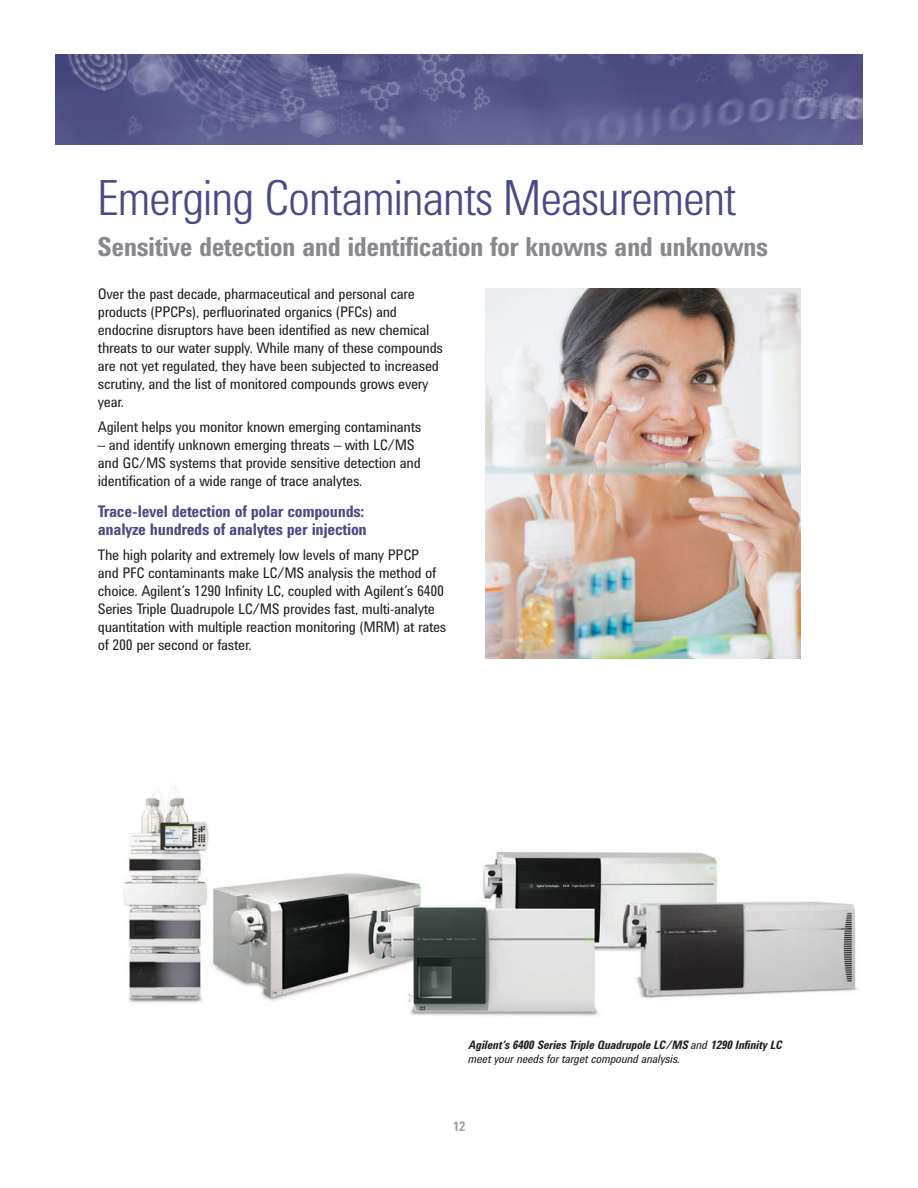
<style>
.page{position:relative;width:918px;height:1188px;background:#fff}
.page>*{position:absolute;margin:0;border:0;box-sizing:border-box;transform-origin:0 0}
.t1{font:300 49.8px "Agilent Condensed CFF";letter-spacing:-.02em;color:#4a4b84}
.t2{font:700 27px "Agilent Condensed CFF";letter-spacing:-.02em;color:#87898c}
.t3{font:700 16.5px/18px "Agilent Condensed CFF";letter-spacing:-.02em;color:#4a4b84}
.t4{font:15px/18px "Agilent Condensed CFF";letter-spacing:-.02em;color:#231f20}
.t5{font:700 13.5px "Agilent Condensed CFF";color:#a1a1a5}
.t6{font:italic 700 12px/13.5px "Agilent Condensed CFF";letter-spacing:-.02em;color:#231f20}
.s1{font-weight:400}
</style>
<div class="page">
<img style="left:123px;top:786px;width:735px;height:230px">
<img style="left:486px;top:288px;width:315px;height:371px">
<img style="left:55px;top:55px;width:808px;height:89px">
<img style="left:420px;top:144px;width:443px;height:1px">
<h1 class="t1" style="left:97px;top:180px;width:641px">Emerging Contaminants Measurement</h1>
<h2 class="t2" style="left:97px;top:237px;width:673px">Sensitive detection and identification for knowns and unknowns</h2>
<p class="t4" style="left:98px;top:286px;width:347px">Over the past decade, pharmaceutical and personal care products (PPCPs), perfluorinated organics (PFCs) and endocrine disruptors have been identified as new chemical threats to our water supply. While many of these compounds are not yet regulated, they have been subjected to increased scrutiny, and the list of monitored compounds grows every year.</p>
<p class="t4" style="left:98px;top:419px;width:325px">Agilent helps you monitor known emerging contaminants</p>
<p class="t4" style="left:98px;top:437px;width:324px">– and identify unknown emerging threats – with LC/MS and GC/MS systems that provide sensitive detection and identification of a wide range of trace analytes.</p>
<p class="t3" style="left:98px;top:504px;width:270px">Trace-level detection of polar compounds: analyze hundreds of analytes per injection</p>
<p class="t4" style="left:98px;top:547px;width:350px">The high polarity and extremely low levels of many PPCP<br>and PFC contaminants make LC/MS analysis the method of choice. Agilent’s 1290 Infinity LC, coupled with Agilent’s 6400<br>Series Triple Quadrupole LC/MS provides fast, multi-analyte quantitation with multiple reaction monitoring (MRM) at rates of 200 per second or faster.</p>
<p class="t6" style="left:468px;top:1039px;width:315px">Agilent’s 6400 Series Triple Quadrupole LC/MS <span class="s1">and</span> 1290 Infinity LC <span class="s1">meet your needs for target compound analysis.</span></p>
<p class="t5" style="left:453px;top:1121px;width:14px">12</p>
</div>
